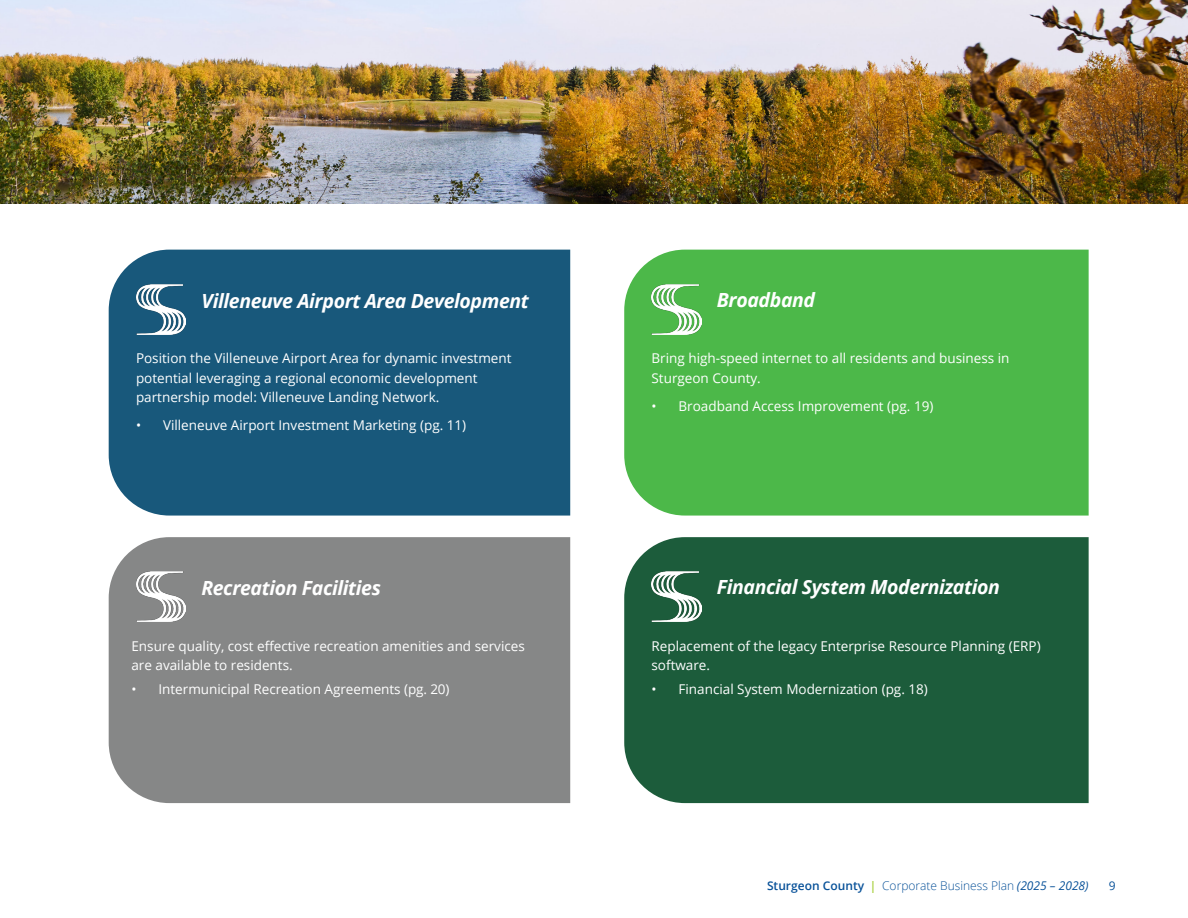
<style>
.page{position:relative;width:1188px;height:918px;background:#fff}
.page>*{position:absolute;margin:0;border:0;box-sizing:border-box;transform-origin:0 0}
.t1{font:italic 700 19.5px "Open Sans";letter-spacing:-.02em;color:#fff}
.t2{font:13.5px/19.5px "Open Sans";color:#fff}
.t3{font:300 12px "Open Sans";color:#095299}
.t4{font:12px "Open Sans";color:#095299}
.s1{font-weight:600}
.s2{font-family:"Myriad Pro";font-weight:600;color:#a6ce39}
.s3{font-weight:400;font-style:italic}
</style>
<div class="page">
<img style="left:0;top:0;width:1188px;height:203px">
<div style="left:109px;top:250px;width:461px;height:266px;background:#18587b"></div>
<img style="left:136px;top:284px;width:50px;height:50px">
<div style="left:109px;top:537px;width:461px;height:266px;background:#868787"></div>
<img style="left:136px;top:572px;width:50px;height:50px">
<div style="left:624px;top:250px;width:465px;height:266px;background:#4cb849"></div>
<img style="left:652px;top:284px;width:49px;height:50px">
<div style="left:624px;top:537px;width:465px;height:266px;background:#1c5c3b"></div>
<img style="left:652px;top:572px;width:49px;height:50px">
<p class="t1" style="left:202px;top:288px;width:329px">Villeneuve Airport Area Development</p>
<p class="t2" style="left:136px;top:348px;width:377px">Position the Villeneuve Airport Area for dynamic investment potential leveraging a regional economic development partnership model: Villeneuve Landing Network.</p>
<p class="t2" style="left:136px;top:415px;width:332px">• Villeneuve Airport Investment Marketing (pg. 11)</p>
<p class="t1" style="left:717px;top:286px;width:100px">Broadband</p>
<p class="t2" style="left:652px;top:348px;width:359px">Bring high-speed internet to all residents and business in<br>Sturgeon County.</p>
<p class="t2" style="left:652px;top:396px;width:283px">• Broadband Access Improvement (pg. 19)</p>
<p class="t1" style="left:201px;top:575px;width:181px">Recreation Facilities</p>
<p class="t1" style="left:717px;top:573px;width:285px">Financial System Modernization</p>
<p class="t2" style="left:131px;top:636px;width:395px">Ensure quality, cost effective recreation amenities and services are available to residents.</p>
<p class="t2" style="left:131px;top:679px;width:320px">• Intermunicipal Recreation Agreements (pg. 20)</p>
<p class="t2" style="left:652px;top:636px;width:391px">Replacement of the legacy Enterprise Resource Planning (ERP) software.</p>
<p class="t2" style="left:652px;top:679px;width:278px">• Financial System Modernization (pg. 18)</p>
<p class="t3" style="left:767px;top:877px;width:323px"><span class="s1">Sturgeon County</span> <span class="s2">|</span> Corporate Business Plan <span class="s3">(2025 – 2028)</span></p>
<p class="t4" style="left:1109px;top:877px;width:8px">9</p>
</div>
